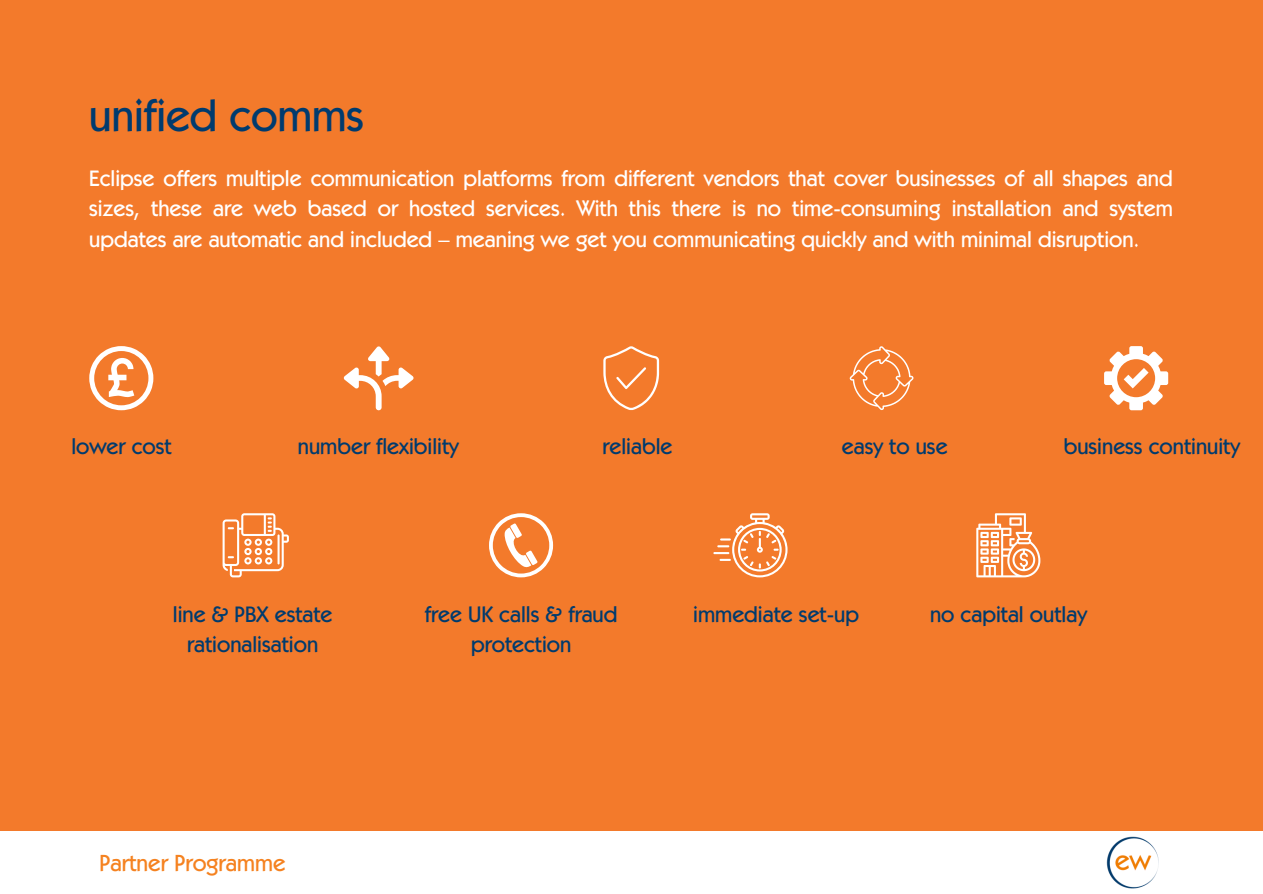
<style>
.page{position:relative;width:1263px;height:894px;background:#fff}
.page>*{position:absolute;margin:0;border:0;box-sizing:border-box;transform-origin:0 0}
.t1{font:500 45px "Kabel IT Cby BT";color:#003b6e}
.t2{font:500 23.4px "Kabel IT Cby BT";color:#f58220}
.t3{font:500 22.5px/30.3px "Kabel IT Cby BT";color:#fff;text-align:justify}
.t4{font:500 22.5px/30.3px "Kabel IT Cby BT";color:#003b6e;text-align:center}
</style>
<div class="page">
<div style="left:0;top:0;width:1263px;height:893px;background:#f37a2b"></div>
<div style="left:0;top:830px;width:1263px;height:63px;background:#fff"></div>
<img style="left:1106px;top:836px;width:53px;height:52px">
<svg style="left:89px;top:346px;width:64px;height:64px"></svg>
<svg style="left:344px;top:346px;width:69px;height:64px"></svg>
<svg style="left:603px;top:346px;width:56px;height:64px"></svg>
<svg style="left:1104px;top:346px;width:64px;height:64px"></svg>
<svg style="left:850px;top:346px;width:63px;height:64px"></svg>
<svg style="left:223px;top:513px;width:66px;height:64px"></svg>
<svg style="left:489px;top:513px;width:64px;height:64px"></svg>
<svg style="left:713px;top:513px;width:74px;height:64px"></svg>
<svg style="left:976px;top:513px;width:64px;height:64px"></svg>
<h1 class="t1" style="left:89px;top:88px;width:276px">unified comms</h1>
<p class="t3" style="left:89px;top:162px;width:1085px">Eclipse offers multiple communication platforms from different vendors that cover businesses of all shapes and sizes, these are web based or hosted services. With this there is no time-consuming installation and system updates are automatic and included – meaning we get you communicating quickly and with minimal disruption.</p>
<p class="t4" style="left:71px;top:430px;width:102px">lower cost</p>
<p class="t4" style="left:298px;top:431px;width:162px">number flexibility</p>
<p class="t4" style="left:602px;top:430px;width:71px">reliable</p>
<p class="t4" style="left:842px;top:430px;width:107px">easy to use</p>
<p class="t4" style="left:1064px;top:431px;width:178px">business continuity</p>
<p class="t4" style="left:173px;top:598px;width:161px">line &amp; PBX estate rationalisation</p>
<p class="t4" style="left:425px;top:598px;width:194px">free UK calls &amp; fraud protection</p>
<p class="t4" style="left:693px;top:598px;width:167px">immediate set-up</p>
<p class="t4" style="left:930px;top:598px;width:158px">no capital outlay</p>
<p class="t2" style="left:99px;top:847px;width:188px">Partner Programme</p>
</div>
